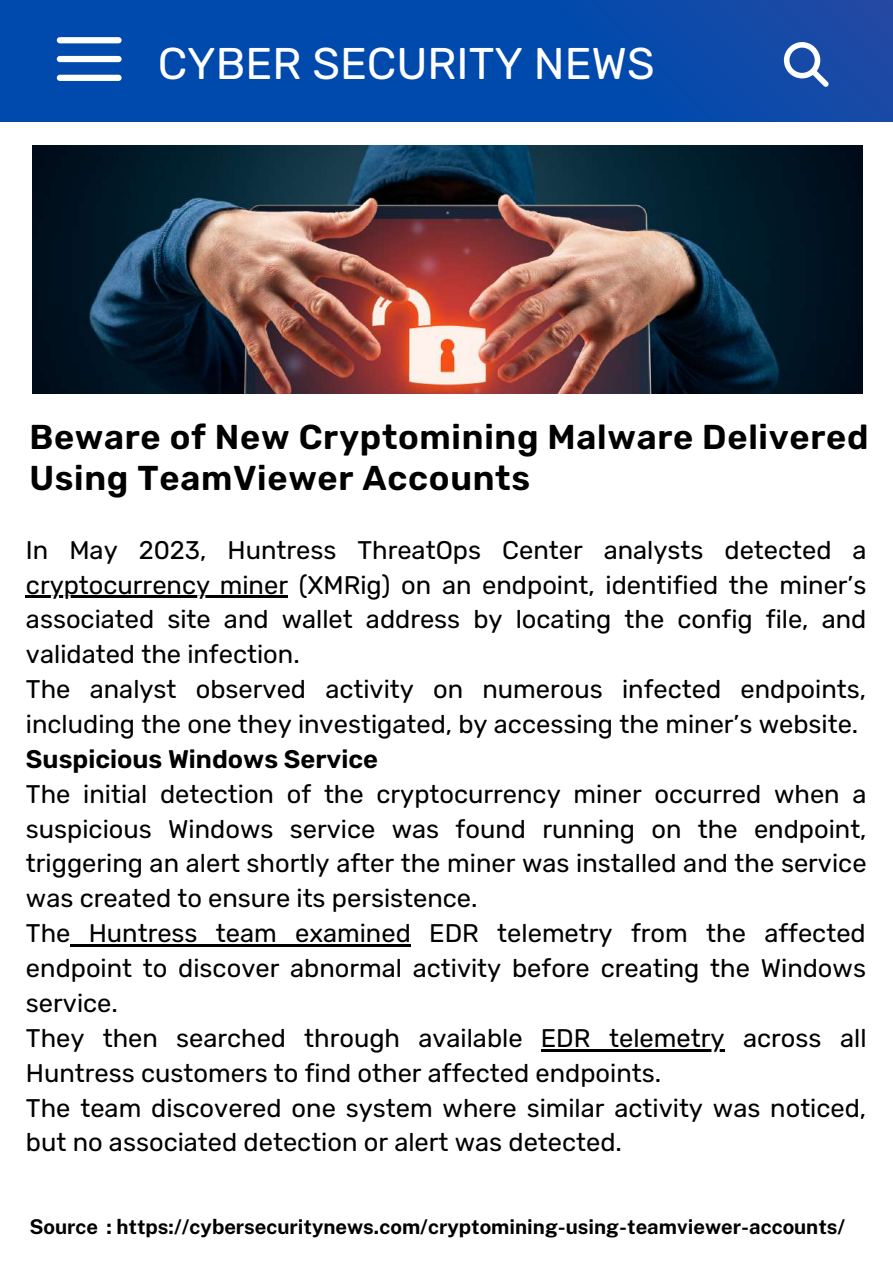
<style>
.page{position:relative;width:893px;height:1264px;background:#fff}
.page>*{position:absolute;margin:0;border:0;box-sizing:border-box;transform-origin:0 0}
.t1{font:44.4px "Rubik";color:#fff}
.t2{font:600 34.5px/40.5px "Rubik";letter-spacing:.02em;color:#000}
.t3{font:25.5px/34.8px "Rubik";color:#000}
.t4{font:600 25.5px "Rubik";color:#000}
.t5{font:700 20.4px "Public Sans";color:#000}
</style>
<div class="page">
<img style="left:32px;top:146px;width:830px;height:247px">
<div style="left:0;top:0;width:892px;height:121px;background:linear-gradient(to right,#004baf,#114aa8)"></div>
<div style="left:57px;top:37px;width:65px;height:6px;background:#fff;border-radius:3px"></div>
<div style="left:57px;top:56px;width:65px;height:6px;background:#fff;border-radius:3px"></div>
<div style="left:57px;top:75px;width:65px;height:6px;background:#fff;border-radius:3px"></div>
<svg style="left:783px;top:42px;width:45px;height:45px"></svg>
<hr style="left:26px;top:596px;width:262px;height:2px;background:#000">
<hr style="left:70px;top:944px;width:341px;height:2px;background:#000">
<hr style="left:540px;top:1049px;width:184px;height:2px;background:#000">
<h1 class="t1" style="left:158px;top:37px;width:498px">CYBER SECURITY NEWS</h1>
<h2 class="t2" style="left:29px;top:417px;width:840px">Beware of New Cryptomining Malware Delivered<br>Using TeamViewer Accounts</h2>
<p class="t3" style="left:26px;top:532px;width:842px">In May 2023, Huntress ThreatOps Center analysts detected a cryptocurrency miner (XMRig) on an endpoint, identified the miner’s associated site and wallet address by locating the config file, and validated the infection.<br>The analyst observed activity on numerous infected endpoints, including the one they investigated, by accessing the miner’s website.</p>
<p class="t4" style="left:26px;top:744px;width:353px">Suspicious Windows Service</p>
<p class="t3" style="left:26px;top:776px;width:842px">The initial detection of the cryptocurrency miner occurred when a suspicious Windows service was found running on the endpoint, triggering an alert shortly after the miner was installed and the service was created to ensure its persistence.<br>The Huntress team examined EDR telemetry from the affected endpoint to discover abnormal activity before creating the Windows service.<br>They then searched through available EDR telemetry across all Huntress customers to find other affected endpoints.<br>The team discovered one system where similar activity was noticed, but no associated detection or alert was detected.</p>
<p class="t5" style="left:29px;top:1214px;width:817px">Source : https://cybersecuritynews.com/cryptomining-using-teamviewer-accounts/</p>
</div>
